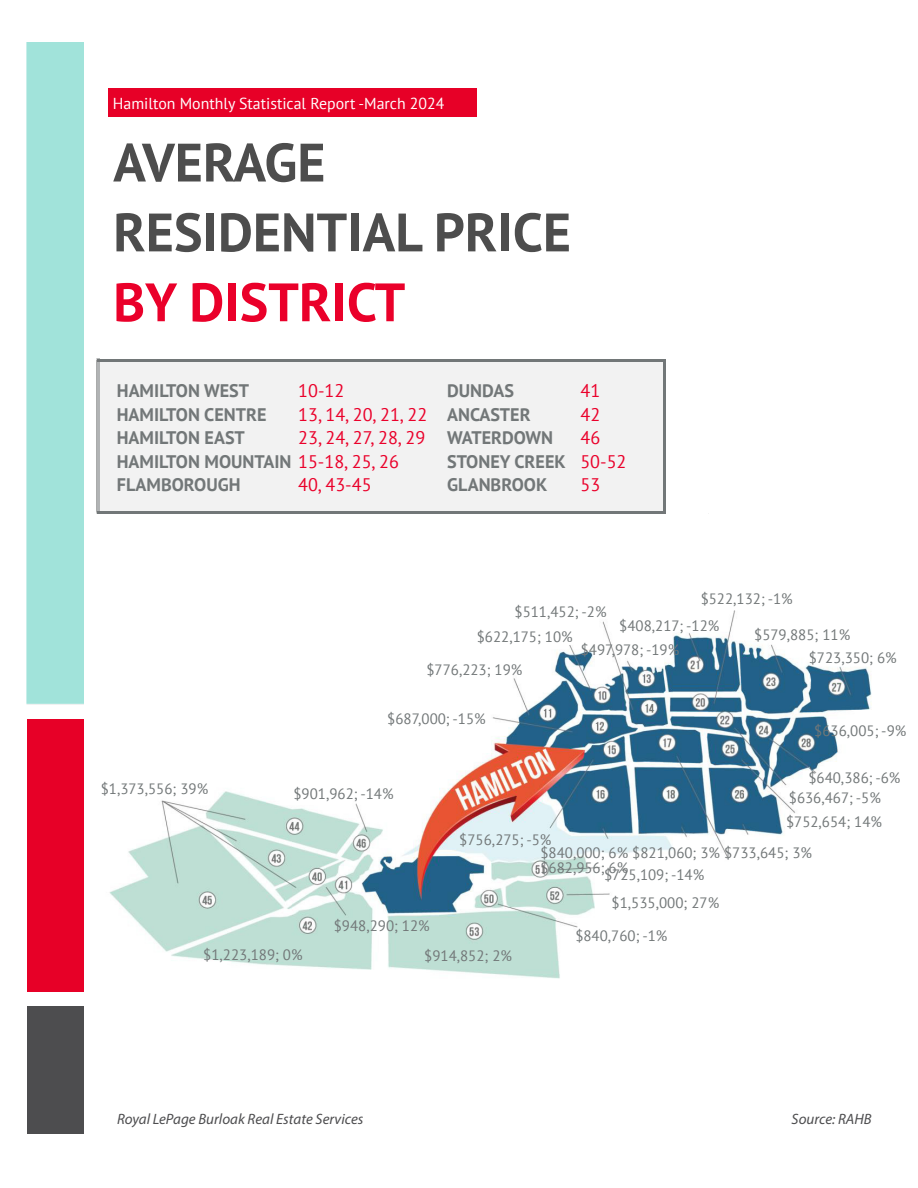
<style>
.page{position:relative;width:918px;height:1188px;background:#fff}
.page>*{position:absolute;margin:0;border:0;box-sizing:border-box;transform-origin:0 0}
.t1{font:700 54px/69.9px "PT Sans";color:#4d4d4d}
.t2{font:700 54px "PT Sans";color:#ea002a}
.t3{font:700 18.15px/22.6px "PT Sans";color:#727778}
.t4{font:18.15px "PT Sans";color:#ea002a}
.t5{font:15.9px "PT Sans";color:#fff}
.t6{font:15px/22.6px "PT Sans";color:#727778}
.t7{font:italic 15px "Myriad Pro";color:#4d4d4f}
.s1{font-weight:700;color:#727778}
.s2{font-weight:400;color:#ea002a}
</style>
<div class="page">
<div style="left:108px;top:89px;width:369px;height:28px;background:#e70027"></div>
<div style="left:27px;top:1007px;width:56px;height:127px;background:#4d4d4f"></div>
<div style="left:27px;top:719px;width:56px;height:272px;background:#e70027"></div>
<hr style="left:97px;top:359px;width:569px;height:3px;background:#727778">
<hr style="left:97px;top:511px;width:569px;height:3px;background:#727778">
<hr style="left:663px;top:362px;width:3px;height:152px;background:#727778">
<img style="left:109px;top:610px;width:763px;height:369px">
<p class="t5" style="left:113px;top:93px;width:333px">Hamilton Monthly Statistical Report -March 2024</p>
<h1 class="t1" style="left:113px;top:127px;width:459px">AVERAGE<br>RESIDENTIAL PRICE</h1>
<h1 class="t2" style="left:113px;top:267px;width:294px">BY DISTRICT</h1>
<p class="t3" style="left:117px;top:379px;width:134px">HAMILTON WEST</p>
<p class="t4" style="left:298px;top:379px;width:48px">10-12</p>
<p class="t3" style="left:447px;top:379px;width:68px">DUNDAS</p>
<p class="t4" style="left:580px;top:379px;width:22px">41</p>
<p class="t3" style="left:117px;top:403px;width:151px">HAMILTON CENTRE</p>
<p class="t4" style="left:298px;top:403px;width:234px">13, 14, 20, 21, 22 <span class="s1">ANCASTER</span></p>
<p class="t4" style="left:580px;top:403px;width:22px">42</p>
<p class="t3" style="left:117px;top:426px;width:130px">HAMILTON EAST</p>
<p class="t4" style="left:298px;top:426px;width:257px">23, 24, 27, 28, 29 <span class="s1">WATERDOWN</span></p>
<p class="t4" style="left:580px;top:426px;width:22px">46</p>
<p class="t3" style="left:117px;top:450px;width:284px">HAMILTON MOUNTAIN <span class="s2">15-18, 25, 26</span></p>
<p class="t4" style="left:580px;top:450px;width:48px">50-52</p>
<p class="t3" style="left:117px;top:473px;width:125px">FLAMBOROUGH</p>
<p class="t4" style="left:298px;top:473px;width:75px">40, 43-45</p>
<p class="t3" style="left:447px;top:450px;width:120px">STONEY CREEK<br>GLANBROOK</p>
<p class="t4" style="left:580px;top:473px;width:22px">53</p>
<p class="t6" style="left:701px;top:587px;width:94px">$522,132; -1%</p>
<p class="t6" style="left:809px;top:623px;width:90px;text-indent:-55px">$579,885; 11% $723,350; 6%</p>
<p class="t6" style="left:515px;top:600px;width:94px">$511,452; -2%</p>
<p class="t6" style="left:581px;top:614px;width:140px;line-height:23.5px;text-indent:39px">$408,217; -12% $497,978; -19%</p>
<p class="t6" style="left:477px;top:625px;width:98px">$622,175; 10%</p>
<p class="t6" style="left:426px;top:658px;width:98px">$776,223; 19%</p>
<p class="t6" style="left:387px;top:707px;width:100px">$687,000; -15%</p>
<p class="t6" style="left:814px;top:719px;width:94px">$636,005; -9%</p>
<p class="t6" style="left:101px;top:777px;width:109px">$1,373,556; 39%</p>
<p class="t6" style="left:294px;top:782px;width:102px">$901,962; -14%</p>
<p class="t6" style="left:334px;top:914px;width:98px">$948,290; 12%</p>
<p class="t6" style="left:808px;top:766px;width:94px">$640,386; -6%</p>
<p class="t6" style="left:789px;top:786px;width:94px">$636,467; -5%</p>
<p class="t6" style="left:540px;top:833px;width:273px;line-height:13.2px;text-indent:-81px">$756,275; -5%<br>$840,000; 6% $821,060; 3% $733,645; 3%</p>
<p class="t6" style="left:540px;top:856px;width:89px">$682,956; 6%</p>
<p class="t6" style="left:786px;top:810px;width:98px">$752,654; 14%</p>
<p class="t6" style="left:604px;top:863px;width:102px">$725,109; -14%</p>
<p class="t6" style="left:612px;top:891px;width:109px">$1,535,000; 27%</p>
<p class="t6" style="left:575px;top:925px;width:94px">$840,760; -1%</p>
<p class="t6" style="left:203px;top:943px;width:101px">$1,223,189; 0%</p>
<p class="t6" style="left:424px;top:944px;width:89px">$914,852; 2%</p>
<p class="t7" style="left:117px;top:1109px;width:248px">Royal LePage Burloak Real Estate Services</p>
<p class="t7" style="left:792px;top:1109px;width:82px">Source: RAHB</p>
</div>
